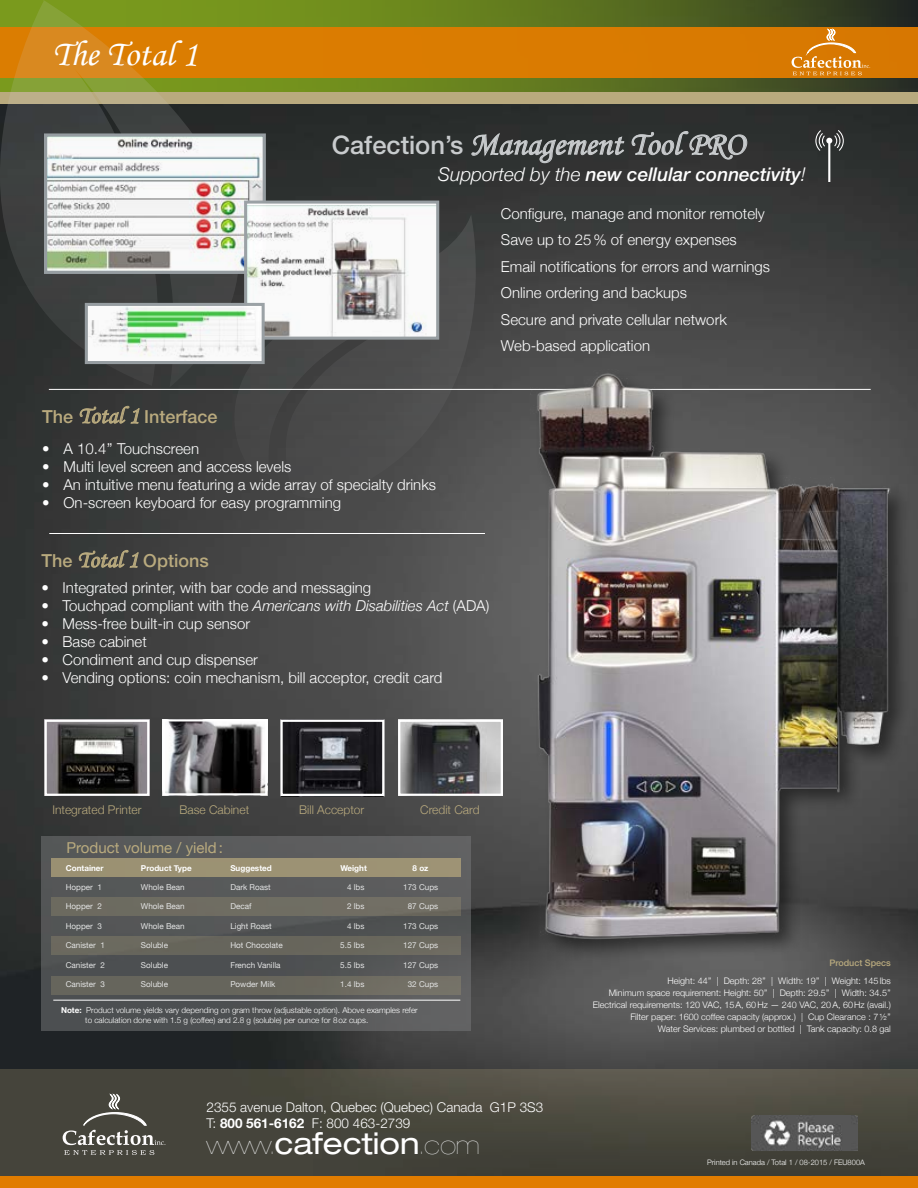
<style>
.page{position:relative;width:918px;height:1188px;background:#fff}
.page>*{position:absolute;margin:0;border:0;box-sizing:border-box;transform-origin:0 0}
.t1{font:36px "Monotype Corsiva";color:#fff}
.t2{font:33px "Monotype Corsiva";color:#c8cbcd}
.t3{font:expanded 30px "Helvetica Neue LT Pro";color:#fff}
.t4{font:italic 500 18.9px "Helvetica Neue LT Pro";color:#fff}
.t5{font:500 18px "Helvetica Neue LT Pro";color:#b9aa7e}
.t6{font:300 15px/26.5px "Helvetica Neue";color:#fff}
.t7{font:15px "Helvetica Neue";color:#b9aa7e}
.t8{font:300 13.5px/16.2px "Helvetica Neue LT Pro";color:#fff}
.t9{font:300 12px "Helvetica Neue";color:#b9aa7e}
.t10{font:300 9px/12px "Helvetica Neue";color:#fff;text-align:right}
.t11{font:500 9px "Helvetica Neue LT Pro";color:#b9aa7e}
.t12{font:8.1px "Helvetica Neue";color:#e3e4e4}
.t13{font:300 8.1px/9.8px "Helvetica Neue";color:#fff}
.t14{font:700 8.1px "Helvetica Neue";color:#fff}
.t15{font:300 7.5px "Helvetica Neue";color:#fff}
.s1{font-family:"Helvetica Neue LT Pro";font-weight:500;font-size:25.5px}
.s2{font-family:"Helvetica Neue";font-weight:300}
.s3{font-family:"Monotype Corsiva";font-weight:400;font-size:24px}
.s4{font-style:italic}
.s5{font-weight:700}
.s6{font-weight:200;font-size:25.5px;color:#e3e4e4}
</style>
<div class="page">
<img style="left:0;top:104px;width:918px;height:965px">
<div style="left:41px;top:836px;width:430px;height:195px;background:#555757"></div>
<div style="left:51px;top:897px;width:410px;height:19px;background:#6f6d62"></div>
<div style="left:51px;top:858px;width:410px;height:19px;background:#9c9273"></div>
<div style="left:51px;top:937px;width:410px;height:18px;background:#69675c"></div>
<div style="left:51px;top:976px;width:410px;height:19px;background:linear-gradient(to right,#626159,#726f64)"></div>
<hr style="left:53px;top:1000px;width:407px;height:1px;background:#fff">
<svg style="left:373px;top:0;width:545px;height:92px;background:#536320"></svg>
<div style="left:0;top:92px;width:918px;height:12px;background:#b9aa7e"></div>
<div style="left:0;top:27px;width:918px;height:50px;background:#da7b01"></div>
<svg style="left:218px;top:214px;width:283px;height:286px;background:#494a4a"></svg>
<svg style="left:0;top:0;width:373px;height:387px"></svg>
<svg style="left:792px;top:29px;width:79px;height:46px"></svg>
<svg style="left:79px;top:550px;width:60px;height:19px"></svg>
<svg style="left:80px;top:406px;width:60px;height:19px"></svg>
<hr style="left:49px;top:533px;width:436px;height:1px;background:#fff">
<hr style="left:49px;top:389px;width:822px;height:1px;background:#fff">
<img style="left:283px;top:723px;width:98px;height:70px">
<div style="left:280px;top:720px;width:104px;height:76px;border:2px solid #fff"></div>
<img style="left:48px;top:723px;width:98px;height:70px">
<div style="left:45px;top:720px;width:104px;height:76px;border:2px solid #fff"></div>
<img style="left:166px;top:722px;width:98px;height:71px">
<div style="left:163px;top:719px;width:104px;height:77px;border:2px solid #fff"></div>
<img style="left:401px;top:723px;width:99px;height:70px">
<div style="left:398px;top:720px;width:105px;height:76px;border:2px solid #fff"></div>
<div style="left:0;top:1069px;width:918px;height:111px;background:linear-gradient(to bottom,#535146,#3e3e35)"></div>
<img style="left:752px;top:1115px;width:105px;height:35px">
<div style="left:0;top:1176px;width:918px;height:12px;background:#e17c00"></div>
<img style="left:48px;top:137px;width:214px;height:133px">
<div style="left:44px;top:133px;width:222px;height:141px;border:3px solid #99a0a4"></div>
<img style="left:248px;top:205px;width:187px;height:131px">
<div style="left:244px;top:201px;width:195px;height:139px;border:3px solid #99a0a4"></div>
<svg style="left:471px;top:124px;width:153px;height:39px;background:#464949"></svg>
<svg style="left:632px;top:131px;width:115px;height:29px;background:#505353"></svg>
<svg style="left:815px;top:130px;width:29px;height:51px"></svg>
<img style="left:89px;top:307px;width:172px;height:53px">
<div style="left:85px;top:303px;width:180px;height:61px;border:3px solid #99a0a4"></div>
<div style="left:533px;top:370px;width:378px;height:592px;background:#000;opacity:.5"></div>
<img style="left:531px;top:361px;width:366px;height:582px">
<svg style="left:63px;top:1094px;width:103px;height:61px;background:#5d5b54"></svg>
<h1 class="t1" style="left:52px;top:32px;width:147px">The Total 1</h1>
<h2 class="t2" style="left:332px;top:124px;width:415px"><span class="s1">Cafection’s</span> Management Tool PRO</h2>
<p class="t4" style="left:438px;top:163px;width:369px"><span class="s2">Supported by the</span> new cellular connectivity<span class="s2">!</span></p>
<p class="t6" style="left:501px;top:200px;width:271px">Configure, manage and monitor remotely Save up to 25% of energy expenses Email notifications for errors and warnings Online ordering and backups<br>Secure and private cellular network Web-based application</p>
<p class="t5" style="left:42px;top:406px;width:177px">The <span class="s3">Total 1</span> Interface</p>
<p class="t6" style="left:42px;top:435px;width:158px">• A 10.4’’ Touchscreen</p>
<p class="t6" style="left:42px;top:453px;width:251px">• Multi level screen and access levels</p>
<p class="t6" style="left:42px;top:471px;width:395px">• An intuitive menu featuring a wide array of specialty drinks</p>
<p class="t6" style="left:42px;top:489px;width:300px">• On-screen keyboard for easy programming</p>
<p class="t5" style="left:41px;top:550px;width:169px">The <span class="s3">Total 1</span> Options</p>
<p class="t6" style="left:41px;top:574px;width:331px">• Integrated printer, with bar code and messaging</p>
<p class="t6" style="left:41px;top:592px;width:449px">• Touchpad compliant with the <span class="s4">Americans with Disabilities Act</span> (ADA)</p>
<p class="t6" style="left:41px;top:610px;width:210px">• Mess-free built-in cup sensor</p>
<p class="t6" style="left:41px;top:628px;width:107px">• Base cabinet</p>
<p class="t6" style="left:41px;top:646px;width:218px">• Condiment and cup dispenser</p>
<p class="t6" style="left:41px;top:664px;width:403px">• Vending options: coin mechanism, bill acceptor, credit card</p>
<p class="t9" style="left:52px;top:803px;width:91px">Integrated Printer</p>
<p class="t9" style="left:180px;top:802px;width:71px">Base Cabinet</p>
<p class="t9" style="left:299px;top:803px;width:67px">Bill Acceptor</p>
<p class="t9" style="left:420px;top:803px;width:61px">Credit Card</p>
<p class="t7" style="left:66px;top:838px;width:158px">Product volume / yield:</p>
<p class="t14" style="left:66px;top:863px;width:39px">Container</p>
<p class="t14" style="left:141px;top:863px;width:52px">Product Type</p>
<p class="t14" style="left:230px;top:863px;width:43px">Suggested</p>
<p class="t14" style="left:340px;top:863px;width:28px">Weight</p>
<p class="t14" style="left:413px;top:863px;width:17px">8 oz</p>
<p class="t12" style="left:66px;top:882px;width:38px">Hopper 1</p>
<p class="t12" style="left:141px;top:882px;width:45px">Whole Bean</p>
<p class="t12" style="left:230px;top:882px;width:42px">Dark Roast</p>
<p class="t12" style="left:347px;top:882px;width:19px">4 lbs</p>
<p class="t12" style="left:403px;top:882px;width:36px">173 Cups</p>
<p class="t12" style="left:66px;top:902px;width:38px">Hopper 2</p>
<p class="t12" style="left:141px;top:902px;width:45px">Whole Bean</p>
<p class="t12" style="left:230px;top:902px;width:23px">Decaf</p>
<p class="t12" style="left:347px;top:902px;width:19px">2 lbs</p>
<p class="t12" style="left:408px;top:902px;width:32px">87 Cups</p>
<p class="t12" style="left:66px;top:921px;width:38px">Hopper 3</p>
<p class="t12" style="left:141px;top:921px;width:45px">Whole Bean</p>
<p class="t12" style="left:230px;top:921px;width:43px">Light Roast</p>
<p class="t12" style="left:347px;top:921px;width:19px">4 lbs</p>
<p class="t12" style="left:403px;top:921px;width:36px">173 Cups</p>
<p class="t12" style="left:66px;top:941px;width:41px">Canister 1</p>
<p class="t12" style="left:141px;top:941px;width:29px">Soluble</p>
<p class="t12" style="left:230px;top:941px;width:54px">Hot Chocolate</p>
<p class="t12" style="left:340px;top:941px;width:26px">5.5 lbs</p>
<p class="t12" style="left:403px;top:941px;width:36px">127 Cups</p>
<p class="t12" style="left:66px;top:960px;width:41px">Canister 2</p>
<p class="t12" style="left:141px;top:960px;width:29px">Soluble</p>
<p class="t12" style="left:230px;top:960px;width:52px">French Vanilla</p>
<p class="t12" style="left:340px;top:960px;width:26px">5.5 lbs</p>
<p class="t12" style="left:403px;top:960px;width:36px">127 Cups</p>
<p class="t12" style="left:66px;top:979px;width:41px">Canister 3</p>
<p class="t12" style="left:141px;top:979px;width:29px">Soluble</p>
<p class="t12" style="left:230px;top:979px;width:46px">Powder Milk</p>
<p class="t12" style="left:340px;top:979px;width:26px">1.4 lbs</p>
<p class="t12" style="left:408px;top:979px;width:32px">32 Cups</p>
<p class="t13" style="left:85px;top:1005px;width:334px;text-indent:-24px"><span class="s5">Note:</span> Product volume yields vary depending on gram throw (adjustable option). Above examples refer to calculation done with 1.5 g (coffee) and 2.8 g (soluble) per ounce for 8oz cups.</p>
<p class="t8" style="left:207px;top:1099px;width:338px">2355 avenue Dalton, Quebec (Quebec) Canada G1P 3S3<br>T: <span class="s5">800 561-6162</span> F: 800 463-2739</p>
<h3 class="t3" style="left:207px;top:1126px;width:275px"><span class="s6">www.</span>cafection<span class="s6">.com</span></h3>
<p class="t11" style="left:829px;top:957px;width:63px">Product Specs</p>
<p class="t10" style="left:593px;top:975px;width:300px">Height: 44’’ | Depth: 28’’ | Width: 19’’ | Weight: 145lbs<br>Minimum space requirement: Height: 50’’ | Depth: 29.5’’ | Width: 34.5’’ Electrical requirements: 120 VAC, 15A, 60Hz — 240 VAC, 20A, 60Hz (avail.)<br>Filter paper: 1600 coffee capacity (approx.) | Cup Clearance : 7½’’<br>Water Services: plumbed or bottled | Tank capacity: 0.8 gal</p>
<p class="t15" style="left:707px;top:1158px;width:159px">Printed in Canada / Total 1 / 08-2015 / FEU800A</p>
</div>
